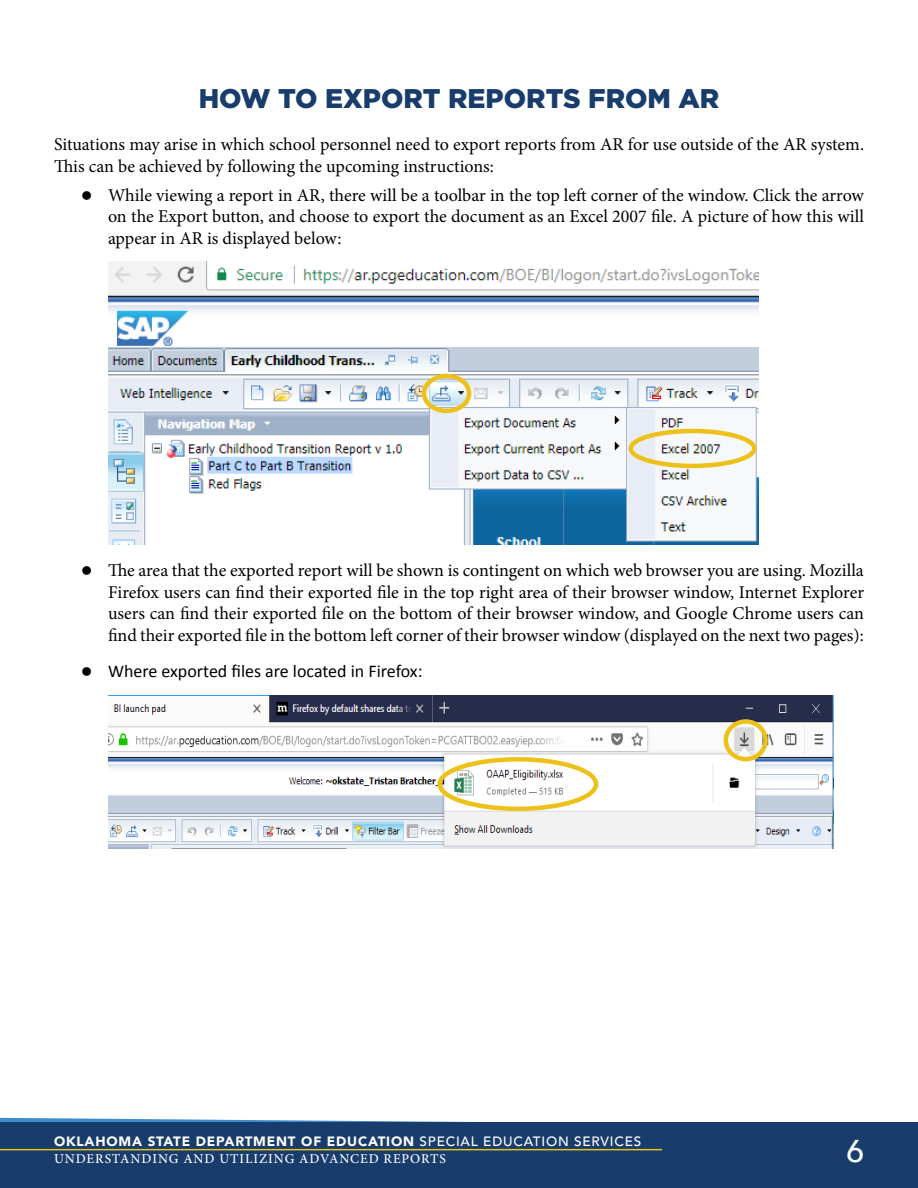
<style>
.page{position:relative;width:918px;height:1188px;background:#fff}
.page>*{position:absolute;margin:0;border:0;box-sizing:border-box;transform-origin:0 0}
.t1{font:500 31.5px "Avenir";color:#fff}
.Large_Header_Center{font:900 27px "Gotham";color:#183c6c}
.t2{font:18px/21.6px "Minion Pro";color:#000;text-align:justify}
.t3{font:18px "Calibri";color:#000}
.t4{font:900 13.5px "Avenir";letter-spacing:.06em;color:#fff}
.t5{font:500 13.5px "Minion Pro";letter-spacing:.07em;color:#fff}
.s1{font-weight:500}
</style>
<div class="page">
<svg style="left:0;top:1118px;width:470px;height:4px"></svg>
<div style="left:0;top:1122px;width:918px;height:66px;background:#183c6c"></div>
<hr style="left:0;top:1149px;width:662px;height:1px;background:#edc11a">
<img style="left:108px;top:262px;width:650px;height:282px">
<img style="left:108px;top:695px;width:726px;height:154px">
<div style="left:422px;top:374px;width:49px;height:39px;border:4px solid #edc11a;border-radius:50%"></div>
<div style="left:629px;top:429px;width:128px;height:39px;border:4px solid #edc11a;border-radius:50%"></div>
<div style="left:437px;top:757px;width:161px;height:54px;border:4px solid #edc11a;border-radius:50%"></div>
<div style="left:724px;top:719px;width:44px;height:42px;border:4px solid #edc11a;border-radius:50%"></div>
<h1 class="Large_Header_Center" style="left:199px;top:83px;width:522px">HOW TO EXPORT REPORTS FROM AR</h1>
<p class="t2" style="left:54px;top:134px;width:812px">Situations may arise in which school personnel need to export reports from AR for use outside of the AR system.<br>This can be achieved by following the upcoming instructions:</p>
<p class="t2" style="left:108px;top:184px;width:757px">While viewing a report in AR, there will be a toolbar in the top left corner of the window. Click the arrow on the Export button, and choose to export the document as an Excel 2007 file. A picture of how this will appear in AR is displayed below:</p>
<p class="t2" style="left:108px;top:559px;width:758px">The area that the exported report will be shown is contingent on which web browser you are using. Mozilla Firefox users can find their exported file in the top right area of their browser window, Internet Explorer users can find their exported file on the bottom of their browser window, and Google Chrome users can find their exported file in the bottom left corner of their browser window (displayed on the next two pages):</p>
<p class="t3" style="left:108px;top:660px;width:316px">Where exported files are located in Firefox:</p>
<p class="t4" style="left:54px;top:1130px;width:589px">OKLAHOMA STATE DEPARTMENT OF EDUCATION <span class="s1">SPECIAL EDUCATION SERVICES</span></p>
<p class="t5" style="left:54px;top:1150px;width:394px">UNDERSTANDING AND UTILIZING ADVANCED REPORTS</p>
<h1 class="t1" style="left:846px;top:1124px;width:19px">6</h1>
</div>
